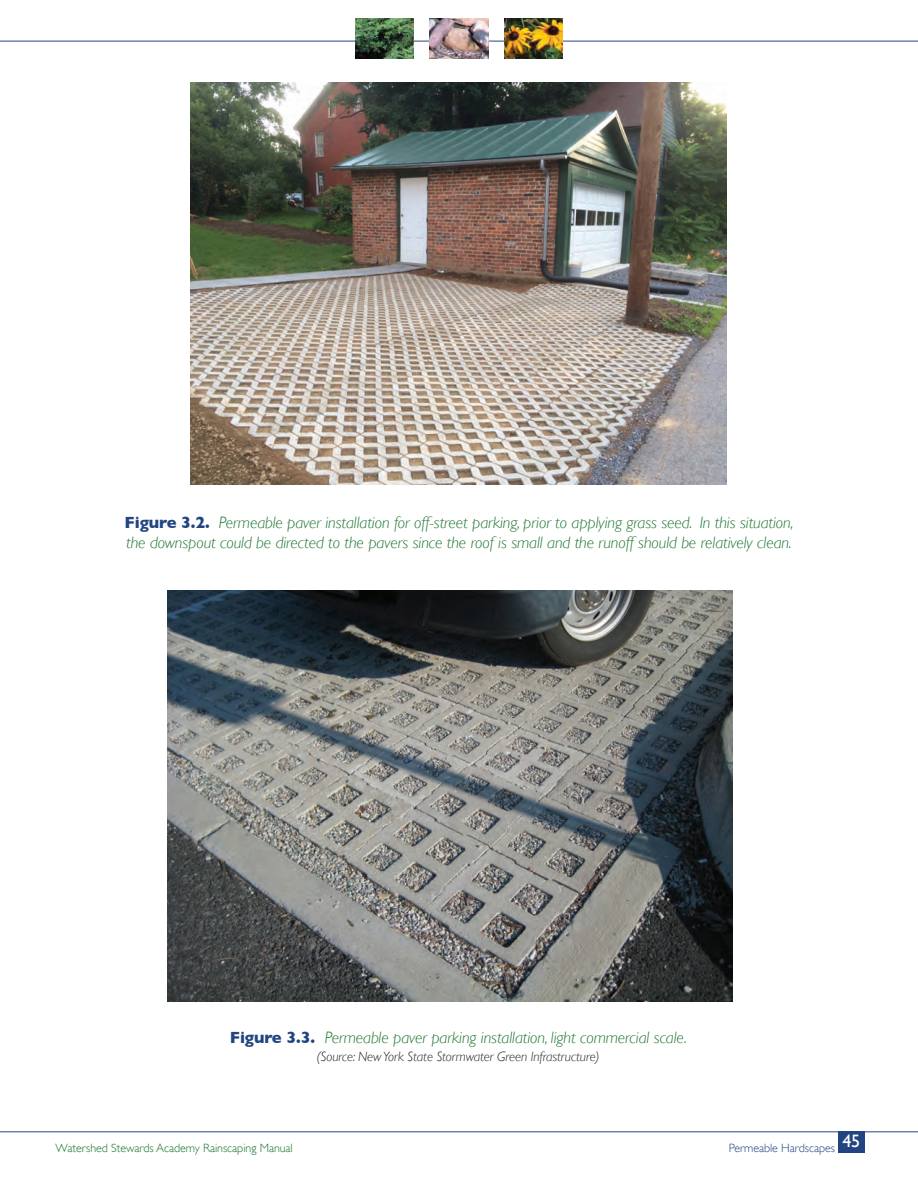
<style>
.page{position:relative;width:918px;height:1188px;background:#fff}
.page>*{position:absolute;margin:0;border:0;box-sizing:border-box;transform-origin:0 0}
.t1{font:18px "Gill Sans";color:#fff}
.t2{font:italic 300 16.5px/19.8px "Gill Sans";letter-spacing:-.005em;color:#1a742d}
.t3{font:italic 300 13.5px "Gill Sans";letter-spacing:-.005em;color:#231f20}
.t4{font:300 12px "Gill Sans";letter-spacing:-.005em;color:#1a742d}
.t5{font:300 12px "Gill Sans";letter-spacing:-.005em;color:#224581}
.s1{font-weight:700;font-style:normal;color:#224581}
</style>
<div class="page">
<hr style="left:0;top:41px;width:918px;height:1px;background:#224581">
<img style="left:504px;top:19px;width:58px;height:39px">
<img style="left:430px;top:18px;width:58px;height:40px">
<img style="left:356px;top:19px;width:58px;height:39px">
<hr style="left:0;top:1131px;width:918px;height:1px;background:#224581">
<div style="left:838px;top:1131px;width:27px;height:22px;background:#224581"></div>
<img style="left:190px;top:82px;width:536px;height:402px">
<img style="left:168px;top:591px;width:564px;height:411px">
<p class="t2" style="left:125px;top:512px;width:670px"><span class="s1">Figure 3.2.</span> Permeable paver installation for off-street parking, prior to applying grass seed. In this situation, the downspout could be directed to the pavers since the roof is small and the runoff should be relatively clean.</p>
<p class="t2" style="left:230px;top:1028px;width:458px"><span class="s1">Figure 3.3.</span> Permeable paver parking installation, light commercial scale.</p>
<p class="t3" style="left:317px;top:1049px;width:284px">(Source: New York State Stormwater Green Infrastructure)</p>
<p class="t4" style="left:56px;top:1139px;width:239px">Watershed Stewards Academy Rainscaping Manual</p>
<p class="t1" style="left:843px;top:1130px;width:19px">45</p>
<p class="t5" style="left:729px;top:1139px;width:108px">Permeable Hardscapes</p>
</div>
